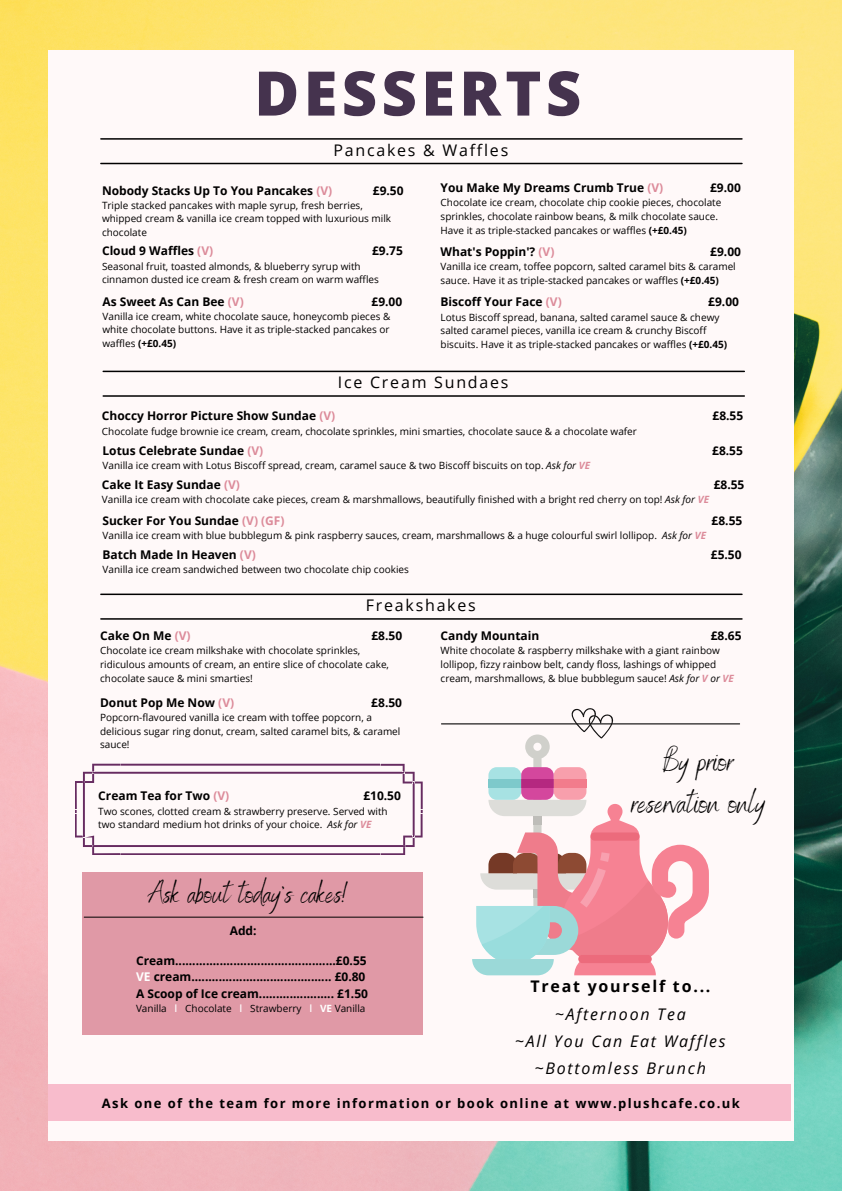
<style>
.page{position:relative;width:842px;height:1191px;background:#fff}
.page>*{position:absolute;margin:0;border:0;box-sizing:border-box;transform-origin:0 0}
.t1{font:800 61.5px "Open Sans";letter-spacing:.07em;color:#45334e}
.t2{font:31px/42.7px "Benedict";color:#000;text-align:center}
.t3{font:29px "Benedict";color:#000}
.t4{font:italic 16px/27.2px "Open Sans";letter-spacing:.11em;color:#000;text-align:center}
.t5{font:16px "Open Sans";letter-spacing:.11em;color:#000}
.t6{font:700 16px "Open Sans";letter-spacing:.11em;color:#000}
.t7{font:700 13px "Open Sans";letter-spacing:.11em;color:#000}
.t8{font:700 12px/16.5px "Open Sans";color:#000}
.t9{font:10px/13.5px "Open Sans";color:#000}
.s1{color:#dc8b9a}
.s2{font-weight:700}
.s3{font-style:italic}
.s4{font-weight:700;font-style:italic;color:#dc8b9a}
.s5{color:#fff}
.s6{font-weight:700;color:#fff}
</style>
<div class="page">
<img style="left:0;top:0;width:842px;height:1190px">
<div style="left:48px;top:50px;width:745px;height:1090px;background:#fff9f9"></div>
<hr style="left:103px;top:370px;width:641px;height:2px;background:#000">
<hr style="left:101px;top:138px;width:641px;height:2px;background:#000">
<hr style="left:101px;top:163px;width:641px;height:1px;background:#000">
<hr style="left:103px;top:395px;width:641px;height:2px;background:#000">
<hr style="left:101px;top:593px;width:641px;height:2px;background:#000">
<hr style="left:101px;top:618px;width:641px;height:1px;background:#000">
<svg style="left:75px;top:763px;width:348px;height:91px"></svg>
<div style="left:82px;top:871px;width:341px;height:163px;background:#e099a6"></div>
<hr style="left:84px;top:916px;width:339px;height:1px;background:#000">
<svg style="left:441px;top:708px;width:299px;height:267px"></svg>
<div style="left:590px;top:832px;width:49px;height:8px;background:#ec6b7c;border-radius:4px"></div>
<div style="left:578px;top:954px;width:74px;height:9px;background:#ec6b7c;border-radius:4px"></div>
<div style="left:48px;top:1083px;width:743px;height:37px;background:#f8bccc"></div>
<h1 class="t1" style="left:254px;top:50px;width:329px">DESSERTS</h1>
<h3 class="t5" style="left:333px;top:139px;width:176px">Pancakes &amp; Waffles</h3>
<p class="t8" style="left:102px;top:182px;width:232px">Nobody Stacks Up To You Pancakes <span class="s1">(V)</span></p>
<p class="t8" style="left:373px;top:182px;width:32px">£9.50</p>
<p class="t9" style="left:102px;top:198px;width:291px">Triple stacked pancakes with maple syrup, fresh berries, whipped cream &amp; vanilla ice cream topped with luxurious milk chocolate</p>
<p class="t8" style="left:102px;top:242px;width:113px">Cloud 9 Waffles <span class="s1">(V)</span></p>
<p class="t8" style="left:372px;top:242px;width:32px">£9.75</p>
<p class="t9" style="left:102px;top:259px;width:278px">Seasonal fruit, toasted almonds, &amp; blueberry syrup with cinnamon dusted ice cream &amp; fresh cream on warm waffles</p>
<p class="t8" style="left:103px;top:293px;width:143px">As Sweet As Can Bee <span class="s1">(V)</span></p>
<p class="t8" style="left:372px;top:293px;width:32px">£9.00</p>
<p class="t9" style="left:103px;top:309px;width:289px;text-align:justify">Vanilla ice cream, white chocolate sauce, honeycomb pieces &amp; white chocolate buttons. Have it as triple-stacked pancakes or waffles <span class="s2">(+£0.45)</span></p>
<p class="t8" style="left:441px;top:179px;width:224px">You Make My Dreams Crumb True <span class="s1">(V)</span></p>
<p class="t8" style="left:710px;top:179px;width:32px">£9.00</p>
<p class="t9" style="left:441px;top:196px;width:282px">Chocolate ice cream, chocolate chip cookie pieces, chocolate sprinkles, chocolate rainbow beans, &amp; milk chocolate sauce.<br>Have it as triple-stacked pancakes or waffles <span class="s2">(+£0.45)</span></p>
<p class="t8" style="left:441px;top:243px;width:115px">What's Poppin'? <span class="s1">(V)</span></p>
<p class="t8" style="left:710px;top:243px;width:32px">£9.00</p>
<p class="t9" style="left:441px;top:260px;width:297px">Vanilla ice cream, toffee popcorn, salted caramel bits &amp; caramel sauce. Have it as triple-stacked pancakes or waffles <span class="s2">(+£0.45)</span></p>
<p class="t8" style="left:441px;top:293px;width:123px">Biscoff Your Face <span class="s1">(V)</span></p>
<p class="t8" style="left:708px;top:293px;width:32px">£9.00</p>
<p class="t9" style="left:441px;top:310px;width:288px">Lotus Biscoff spread, banana, salted caramel sauce &amp; chewy salted caramel pieces, vanilla ice cream &amp; crunchy Biscoff biscuits. Have it as triple-stacked pancakes or waffles <span class="s2">(+£0.45)</span></p>
<h3 class="t5" style="left:338px;top:371px;width:172px">Ice Cream Sundaes</h3>
<p class="t8" style="left:102px;top:407px;width:235px">Choccy Horror Picture Show Sundae <span class="s1">(V)</span></p>
<p class="t8" style="left:712px;top:407px;width:32px">£8.55</p>
<p class="t9" style="left:102px;top:424px;width:536px">Chocolate fudge brownie ice cream, cream, chocolate sprinkles, mini smarties, chocolate sauce &amp; a chocolate wafer</p>
<p class="t8" style="left:103px;top:442px;width:162px">Lotus Celebrate Sundae <span class="s1">(V)</span></p>
<p class="t8" style="left:712px;top:442px;width:32px">£8.55</p>
<p class="t9" style="left:103px;top:458px;width:489px">Vanilla ice cream with Lotus Biscoff spread, cream, caramel sauce &amp; two Biscoff biscuits on top. <span class="s3">Ask for</span> <span class="s4">VE</span></p>
<p class="t8" style="left:102px;top:475px;width:140px">Cake It Easy Sundae <span class="s1">(V)</span></p>
<p class="t8" style="left:714px;top:475px;width:32px">£8.55</p>
<p class="t9" style="left:102px;top:492px;width:609px">Vanilla ice cream with chocolate cake pieces, cream &amp; marshmallows, beautifully finished with a bright red cherry on top! <span class="s3">Ask for</span> <span class="s4">VE</span></p>
<p class="t8" style="left:103px;top:512px;width:184px">Sucker For You Sundae <span class="s1">(V) (GF)</span></p>
<p class="t8" style="left:712px;top:512px;width:32px">£8.55</p>
<p class="t9" style="left:103px;top:528px;width:605px">Vanilla ice cream with blue bubblegum &amp; pink raspberry sauces, cream, marshmallows &amp; a huge colourful swirl lollipop. <span class="s3">Ask for</span> <span class="s4">VE</span></p>
<p class="t8" style="left:103px;top:545px;width:155px">Batch Made In Heaven <span class="s1">(V)</span></p>
<p class="t8" style="left:711px;top:545px;width:32px">£5.50</p>
<p class="t9" style="left:103px;top:562px;width:308px">Vanilla ice cream sandwiched between two chocolate chip cookies</p>
<h3 class="t5" style="left:366px;top:594px;width:111px">Freakshakes</h3>
<p class="t8" style="left:100px;top:627px;width:92px">Cake On Me <span class="s1">(V)</span></p>
<p class="t8" style="left:371px;top:627px;width:32px">£8.50</p>
<p class="t9" style="left:100px;top:643px;width:290px">Chocolate ice cream milkshake with chocolate sprinkles, ridiculous amounts of cream, an entire slice of chocolate cake, chocolate sauce &amp; mini smarties!</p>
<p class="t8" style="left:100px;top:694px;width:136px">Donut Pop Me Now <span class="s1">(V)</span></p>
<p class="t8" style="left:371px;top:694px;width:32px">£8.50</p>
<p class="t9" style="left:100px;top:710px;width:302px">Popcorn-flavoured vanilla ice cream with toffee popcorn, a delicious sugar ring donut, cream, salted caramel bits, &amp; caramel sauce!</p>
<p class="t8" style="left:441px;top:627px;width:100px">Candy Mountain</p>
<p class="t8" style="left:711px;top:627px;width:32px">£8.65</p>
<p class="t9" style="left:441px;top:643px;width:295px">White chocolate &amp; raspberry milkshake with a giant rainbow lollipop, fizzy rainbow belt, candy floss, lashings of whipped cream, marshmallows, &amp; blue bubblegum sauce! <span class="s3">Ask for</span> <span class="s4">V</span> <span class="s3">or</span> <span class="s4">VE</span></p>
<h2 class="t2" style="left:631px;top:737px;width:135px">By prior reservation only</h2>
<p class="t8" style="left:98px;top:787px;width:133px">Cream Tea for Two <span class="s1">(V)</span></p>
<p class="t8" style="left:363px;top:787px;width:39px">£10.50</p>
<p class="t9" style="left:98px;top:803px;width:291px">Two scones, clotted cream &amp; strawberry preserve. Served with two standard medium hot drinks of your choice. <span class="s3">Ask for</span> <span class="s4">VE</span></p>
<h3 class="t3" style="left:149px;top:875px;width:200px">Ask about today's cakes!</h3>
<p class="t8" style="left:230px;top:921px;width:28px">Add:</p>
<p class="t8" style="left:136px;top:951px;width:233px">Cream...............................................£0.55<br><span class="s5">VE</span> cream......................................... £0.80<br>A Scoop of Ice cream...................... £1.50</p>
<p class="t9" style="left:136px;top:1001px;width:32px">Vanilla</p>
<p class="t9" style="left:185px;top:1001px;width:48px">Chocolate</p>
<p class="t9" style="left:250px;top:1001px;width:53px">Strawberry</p>
<p class="t9" style="left:320px;top:1001px;width:47px"><span class="s6">VE</span> Vanilla</p>
<h3 class="t6" style="left:530px;top:975px;width:182px">Treat yourself to...</h3>
<h3 class="t4" style="left:515px;top:999px;width:212px">~Afternoon Tea<br>~All You Can Eat Waffles ~Bottomless Brunch</h3>
<h3 class="t7" style="left:102px;top:1093px;width:640px">Ask one of the team for more information or book online at www.plushcafe.co.uk</h3>
</div>
